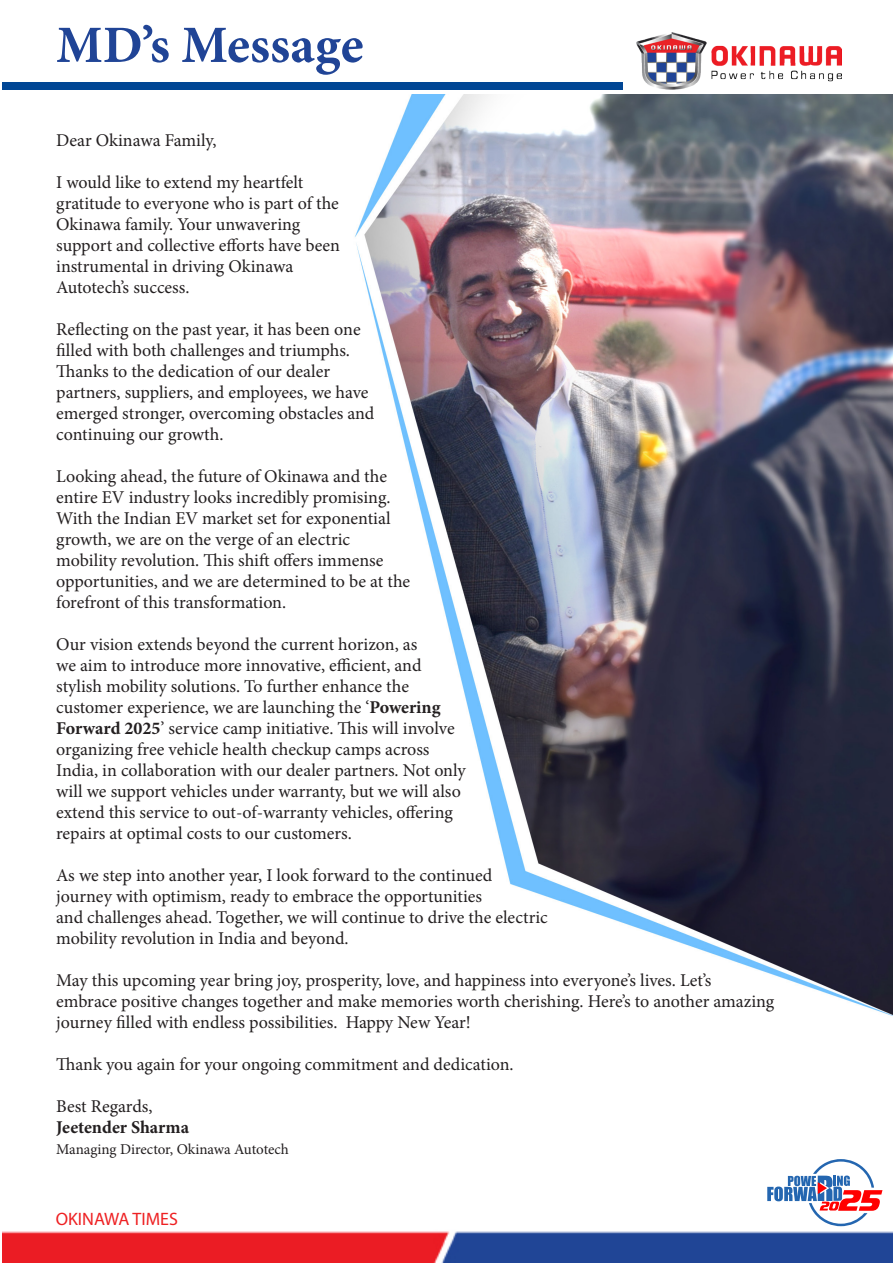
<style>
.page{position:relative;width:893px;height:1263px;background:#fff}
.page>*{position:absolute;margin:0;border:0;box-sizing:border-box;transform-origin:0 0}
.t1{font:700 52.5px "Minion Pro";color:#204496}
.t2{font:18px/21px "Minion Pro";color:#231f20}
.t3{font:700 18px "Minion Pro";color:#231f20}
.t4{font:18px "Myriad Pro";color:#ee2123}
.t5{font:15px "Minion Pro";letter-spacing:-.005em;color:#231f20}
.s1{font-weight:700}
</style>
<div class="page">
<img style="left:355px;top:95px;width:538px;height:1097px">
<img style="left:636px;top:33px;width:205px;height:57px">
<img style="left:2px;top:1226px;width:891px;height:37px">
<div style="left:2px;top:82px;width:620px;height:7px;background:#004695"></div>
<svg style="left:767px;top:1159px;width:115px;height:67px"></svg>
<p class="t1" style="left:56px;top:8px;width:309px">MD’s Message</p>
<p class="t2" style="left:56px;top:130px;width:162px">Dear Okinawa Family,</p>
<p class="t2" style="left:56px;top:172px;width:249px">I would like to extend my heartfelt</p>
<p class="t2" style="left:56px;top:193px;width:284px">gratitude to everyone who is part of the</p>
<p class="t2" style="left:56px;top:214px;width:246px">Okinawa family. Your unwavering</p>
<p class="t2" style="left:56px;top:235px;width:285px">support and collective efforts have been</p>
<p class="t2" style="left:56px;top:256px;width:239px">instrumental in driving Okinawa</p>
<p class="t2" style="left:56px;top:277px;width:135px">Autotech’s success.</p>
<p class="t2" style="left:56px;top:319px;width:306px">Reflecting on the past year, it has been one</p>
<p class="t2" style="left:56px;top:340px;width:295px">filled with both challenges and triumphs.</p>
<p class="t2" style="left:56px;top:361px;width:275px">Thanks to the dedication of our dealer</p>
<p class="t2" style="left:56px;top:382px;width:314px">partners, suppliers, and employees, we have</p>
<p class="t2" style="left:56px;top:403px;width:320px">emerged stronger, overcoming obstacles and</p>
<p class="t2" style="left:56px;top:424px;width:169px">continuing our growth.</p>
<p class="t2" style="left:56px;top:466px;width:332px">Looking ahead, the future of Okinawa and the</p>
<p class="t2" style="left:56px;top:487px;width:336px">entire EV industry looks incredibly promising.</p>
<p class="t2" style="left:56px;top:508px;width:336px">With the Indian EV market set for exponential</p>
<p class="t2" style="left:56px;top:529px;width:296px">growth, we are on the verge of an electric</p>
<p class="t2" style="left:56px;top:550px;width:329px">mobility revolution. This shift offers immense</p>
<p class="t2" style="left:56px;top:571px;width:356px">opportunities, and we are determined to be at the</p>
<p class="t2" style="left:56px;top:592px;width:232px">forefront of this transformation.</p>
<p class="t2" style="left:56px;top:634px;width:363px">Our vision extends beyond the current horizon, as</p>
<p class="t2" style="left:56px;top:655px;width:367px">we aim to introduce more innovative, efficient, and</p>
<p class="t2" style="left:56px;top:676px;width:354px">stylish mobility solutions. To further enhance the</p>
<p class="t2" style="left:56px;top:697px;width:386px">customer experience, we are launching the ‘<span class="s1">Powering</span></p>
<p class="t2" style="left:56px;top:718px;width:400px"><span class="s1">Forward 2025</span>’ service camp initiative. This will involve</p>
<p class="t2" style="left:56px;top:739px;width:375px">organizing free vehicle health checkup camps across</p>
<p class="t2" style="left:56px;top:760px;width:411px">India, in collaboration with our dealer partners. Not only</p>
<p class="t2" style="left:56px;top:781px;width:406px">will we support vehicles under warranty, but we will also</p>
<p class="t2" style="left:56px;top:802px;width:398px">extend this service to out-of-warranty vehicles, offering</p>
<p class="t2" style="left:56px;top:823px;width:297px">repairs at optimal costs to our customers.</p>
<p class="t2" style="left:56px;top:865px;width:438px">As we step into another year, I look forward to the continued</p>
<p class="t2" style="left:56px;top:886px;width:427px">journey with optimism, ready to embrace the opportunities</p>
<p class="t2" style="left:56px;top:907px;width:493px">and challenges ahead. Together, we will continue to drive the electric</p>
<p class="t2" style="left:56px;top:928px;width:294px">mobility revolution in India and beyond.</p>
<p class="t2" style="left:56px;top:970px;width:657px">May this upcoming year bring joy, prosperity, love, and happiness into everyone’s lives. Let’s</p>
<p class="t2" style="left:56px;top:991px;width:720px">embrace positive changes together and make memories worth cherishing. Here’s to another amazing journey filled with endless possibilities. Happy New Year!</p>
<p class="t2" style="left:56px;top:1054px;width:459px">Thank you again for your ongoing commitment and dedication.</p>
<p class="t2" style="left:56px;top:1096px;width:98px">Best Regards,</p>
<p class="t3" style="left:56px;top:1114px;width:134px">Jeetender Sharma</p>
<p class="t5" style="left:56px;top:1139px;width:234px">Managing Director, Okinawa Autotech</p>
<p class="t4" style="left:56px;top:1207px;width:124px">OKINAWA TIMES</p>
</div>
